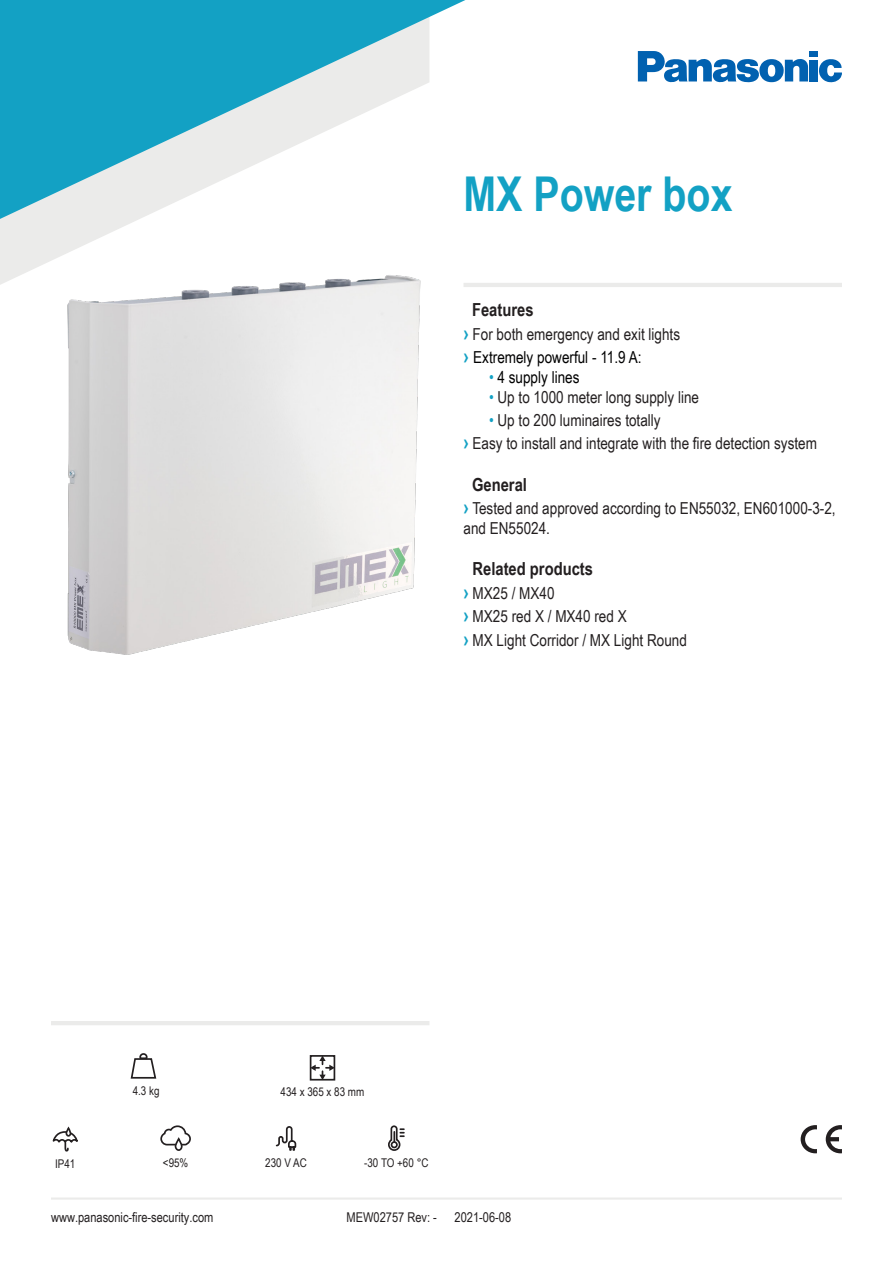
<style>
.page{position:relative;width:893px;height:1263px;background:#fff}
.page>*{position:absolute;margin:0;border:0;box-sizing:border-box;transform-origin:0 0}
.t1{font:700 48px "Arial Narrow";color:#13a1c4}
.t2{font:700 18px "Arial Narrow";color:#231f20}
.t3{font:16.5px/19.8px "Arial Narrow";color:#231f20}
.t4{font:16.5px "Arial Narrow";color:#000001}
.t5{font:13.5px "Arial Narrow";color:#231f20}
.t6{font:12px "Arial Narrow";color:#231f20}
.s1{font-weight:700;font-size:19.5px;color:#13a1c4}
.s2{color:#13a1c4}
</style>
<div class="page">
<svg style="left:0;top:219px;width:139px;height:26px;fill:#ebebea"></svg>
<svg style="left:0;top:0;width:465px;height:219px;fill:#13a1c4"></svg>
<svg style="left:819px;top:59px;width:23px;height:23px"></svg>
<div style="left:810px;top:51px;width:8px;height:6px;background:#0161b0"></div>
<div style="left:810px;top:60px;width:8px;height:21px;background:#0161b0"></div>
<svg style="left:638px;top:51px;width:170px;height:31px"></svg>
<hr style="left:51px;top:1021px;width:378px;height:4px;background:#ebebea">
<svg style="left:826px;top:1125px;width:16px;height:28px"></svg>
<svg style="left:801px;top:1125px;width:16px;height:28px"></svg>
<hr style="left:463px;top:283px;width:379px;height:4px;background:#ebebea">
<hr style="left:51px;top:1197px;width:791px;height:2px;background:#ebebea">
<svg style="left:160px;top:1125px;width:31px;height:26px"></svg>
<svg style="left:388px;top:1125px;width:16px;height:26px"></svg>
<svg style="left:52px;top:1126px;width:26px;height:26px"></svg>
<svg style="left:313px;top:1058px;width:19px;height:19px"></svg>
<div style="left:310px;top:1055px;width:25px;height:25px;border:2px solid #231f20"></div>
<svg style="left:130px;top:1053px;width:27px;height:26px"></svg>
<img style="left:0;top:245px;width:421px;height:410px">
<svg style="left:275px;top:1126px;width:22px;height:25px"></svg>
<p class="t1" style="left:463px;top:158px;width:271px">MX Power box</p>
<p class="t2" style="left:472px;top:296px;width:63px">Features</p>
<p class="t3" style="left:463px;top:323px;width:218px"><span class="s1">›</span> For both emergency and exit lights</p>
<p class="t4" style="left:463px;top:345px;width:180px"><span class="s1">›</span> Extremely powerful - 11.9 A:</p>
<p class="t4" style="left:489px;top:365px;width:92px"><span class="s2">•</span> 4 supply lines</p>
<p class="t3" style="left:489px;top:386px;width:212px"><span class="s2">•</span> Up to 1000 meter long supply line</p>
<p class="t3" style="left:489px;top:410px;width:173px"><span class="s2">•</span> Up to 200 luminaires totally</p>
<p class="t3" style="left:463px;top:433px;width:355px"><span class="s1">›</span> Easy to install and integrate with the fire detection system</p>
<p class="t2" style="left:472px;top:471px;width:56px">General</p>
<p class="t3" style="left:463px;top:498px;width:374px"><span class="s1">›</span> Tested and approved according to EN55032, EN601000-3-2, and EN55024.</p>
<p class="t2" style="left:472px;top:555px;width:122px">Related products</p>
<p class="t3" style="left:463px;top:582px;width:93px"><span class="s1">›</span> MX25 / MX40</p>
<p class="t3" style="left:463px;top:606px;width:165px"><span class="s1">›</span> MX25 red X / MX40 red X</p>
<p class="t3" style="left:463px;top:629px;width:225px"><span class="s1">›</span> MX Light Corridor / MX Light Round</p>
<p class="t6" style="left:133px;top:1081px;width:28px">4.3 kg</p>
<p class="t6" style="left:281px;top:1083px;width:85px">434 x 365 x 83 mm</p>
<p class="t6" style="left:265px;top:1154px;width:43px">230 V AC</p>
<p class="t6" style="left:55px;top:1154px;width:22px">IP41</p>
<p class="t6" style="left:163px;top:1154px;width:27px">&lt;95%</p>
<p class="t6" style="left:364px;top:1154px;width:66px">-30 TO +60 °C</p>
<p class="t5" style="left:51px;top:1207px;width:164px">www.panasonic-fire-security.com</p>
<p class="t5" style="left:347px;top:1207px;width:92px">MEW02757 Rev: -</p>
<p class="t5" style="left:455px;top:1207px;width:58px">2021-06-08</p>
</div>
